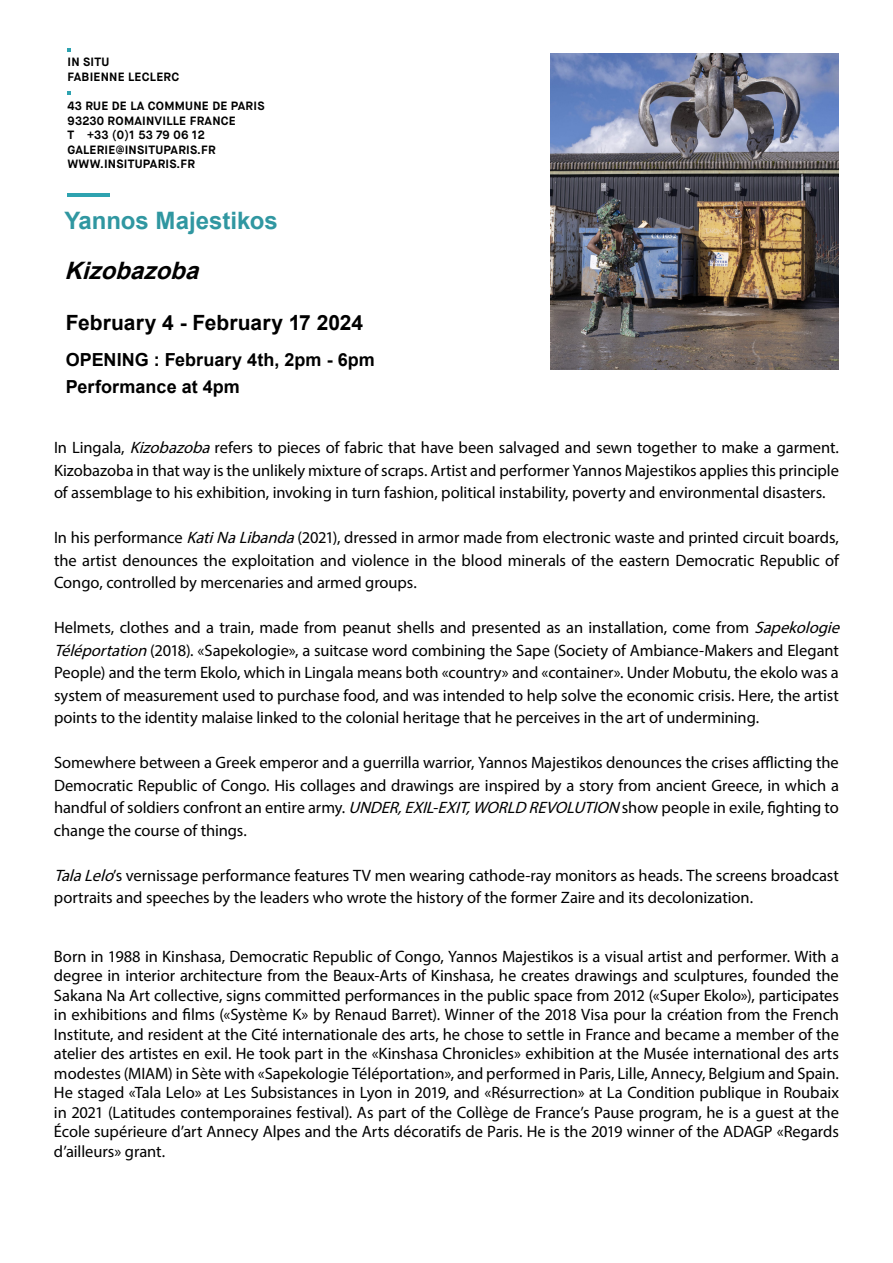
<style>
.page{position:relative;width:893px;height:1263px;background:#fff}
.page>*{position:absolute;margin:0;border:0;box-sizing:border-box;transform-origin:0 0}
.t1{font:700 24px "Arial";color:#3097a1}
.t2{font:italic 700 24px "Arial";color:#000}
.t3{font:700 21px "Arial";color:#000}
.t4{font:700 18px/27px "Arial";color:#000}
.t5{font:16.5px/22.5px "Myriad Pro";letter-spacing:-.005em;color:#000;text-align:justify}
.t6{font:700 12px/14.5px "Maison Neue";letter-spacing:.02em;color:#000}
.s1{font-style:italic}
</style>
<div class="page">
<svg style="left:68px;top:48px;width:3px;height:4px"></svg>
<svg style="left:68px;top:91px;width:3px;height:4px"></svg>
<hr style="left:68px;top:193px;width:42px;height:4px;background:#2ea3b0">
<img style="left:551px;top:53px;width:288px;height:317px">
<p class="t6" style="left:68px;top:55px;width:113px">IN SITU<br>FABIENNE LECLERC</p>
<p class="t6" style="left:68px;top:99px;width:199px">43 RUE DE LA COMMUNE DE PARIS<br>93230 ROMAINVILLE FRANCE<br>T +33 (0)1 53 79 06 12<br>GALERIE@INSITUPARIS.FR<br>WWW.INSITUPARIS.FR</p>
<h1 class="t1" style="left:64px;top:205px;width:215px">Yannos Majestikos</h1>
<h1 class="t2" style="left:64px;top:255px;width:144px">Kizobazoba</h1>
<p class="t3" style="left:66px;top:309px;width:299px">February 4 - February 17 2024</p>
<p class="t4" style="left:66px;top:347px;width:310px">OPENING : February 4th, 2pm - 6pm<br>Performance at 4pm</p>
<p class="t5" style="left:54px;top:436px;width:786px">In Lingala, <span class="s1">Kizobazoba</span>refers to pieces of fabric that have been salvaged and sewn together to make a garment.<br>Kizobazoba in that way is the unlikely mixture of scraps. Artist and performer Yannos Majestikos applies this principle of assemblage to his exhibition, invoking in turn fashion, political instability, poverty and environmental disasters.</p>
<p class="t5" style="left:54px;top:526px;width:786px">In his performance <span class="s1">KatiNaLibanda</span>(2021), dressed in armor made from electronic waste and printed circuit boards, the artist denounces the exploitation and violence in the blood minerals of the eastern Democratic Republic of Congo, controlled by mercenaries and armed groups.</p>
<p class="t5" style="left:54px;top:616px;width:792px;text-align:left">Helmets, clothes and a train, made from peanut shells and presented as an installation, come from <span class="s1">Sapekologie Téléportation</span>(2018). «Sapekologie», a suitcase word combining the Sape (Society of Ambiance-Makers and Elegant People) and the term Ekolo, which in Lingala means both «country» and «container». Under Mobutu, the ekolo was a system of measurement used to purchase food, and was intended to help solve the economic crisis. Here, the artist points to the identity malaise linked to the colonial heritage that he perceives in the art of undermining.</p>
<p class="t5" style="left:54px;top:751px;width:786px">Somewhere between a Greek emperor and a guerrilla warrior, Yannos Majestikos denounces the crises afflicting the Democratic Republic of Congo. His collages and drawings are inspired by a story from ancient Greece, in which a handful of soldiers confront an entire army. <span class="s1">UNDER,EXIL-EXIT,WORLD REVOLUTION</span> show people in exile, fighting to change the course of things.</p>
<p class="t5" style="left:54px;top:864px;width:786px"><span class="s1">TalaLelo</span>’s vernissage performance features TV men wearing cathode-ray monitors as heads. The screens broadcast portraits and speeches by the leaders who wrote the history of the former Zaire and its decolonization.</p>
<p class="t5" style="left:54px;top:946px;width:787px;line-height:19.5px">Born in 1988 in Kinshasa, Democratic Republic of Congo, Yannos Majestikos is a visual artist and performer. With a degree in interior architecture from the Beaux-Arts of Kinshasa, he creates drawings and sculptures, founded the Sakana Na Art collective, signs committed performances in the public space from 2012 («Super Ekolo»), participates in exhibitions and films («Système K» by Renaud Barret). Winner of the 2018 Visa pour la création from the French Institute, and resident at the Cité internationale des arts, he chose to settle in France and became a member of the atelier des artistes en exil. He took part in the «Kinshasa Chronicles» exhibition at the Musée international des arts modestes (MIAM) in Sète with «Sapekologie Téléportation», and performed in Paris, Lille, Annecy, Belgium and Spain.<br>He staged «Tala Lelo» at Les Subsistances in Lyon in 2019, and «Résurrection» at La Condition publique in Roubaix in 2021 (Latitudes contemporaines festival). As part of the Collège de France’s Pause program, he is a guest at the École supérieure d’art Annecy Alpes and the Arts décoratifs de Paris. He is the 2019 winner of the ADAGP «Regards d’ailleurs» grant.</p>
</div>
